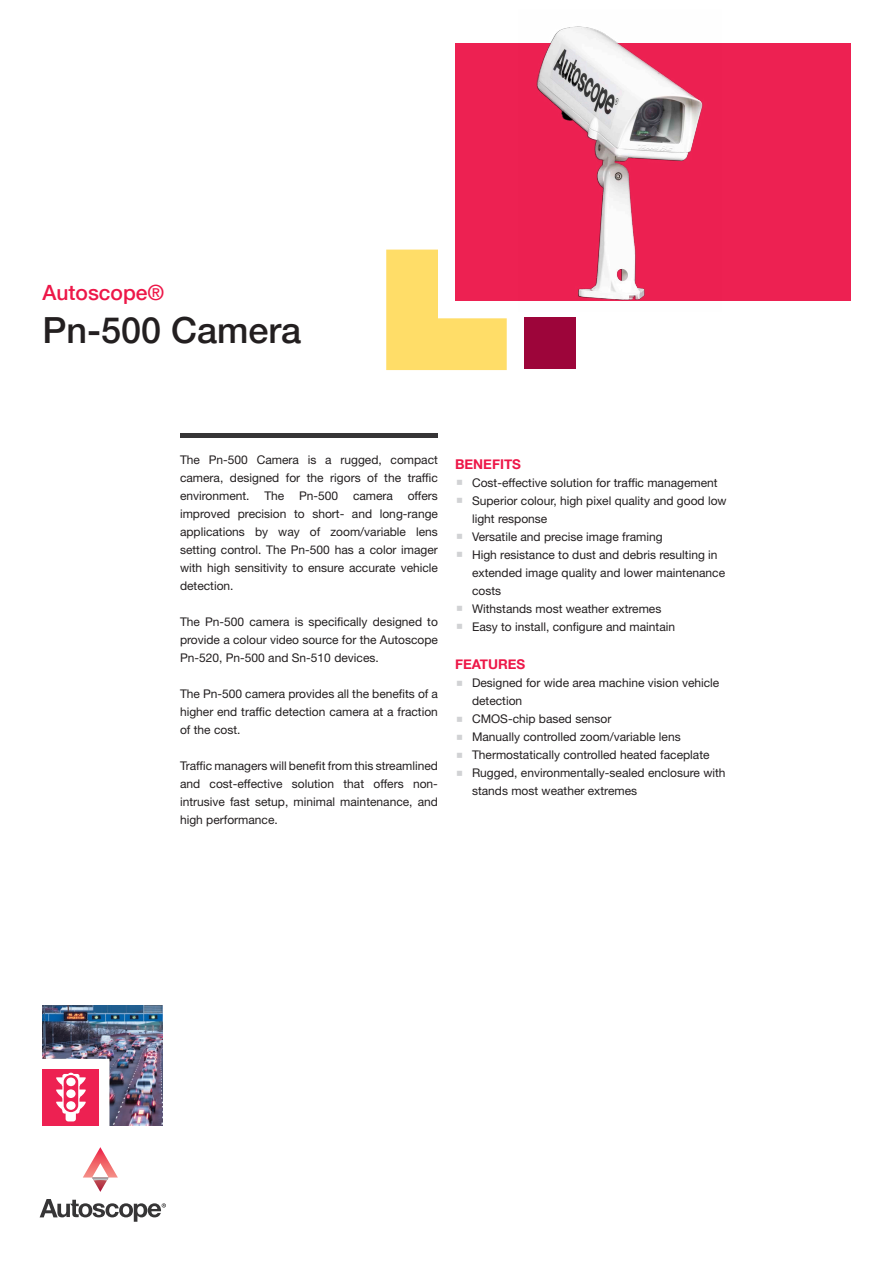
<style>
.page{position:relative;width:893px;height:1263px;background:#fff}
.page>*{position:absolute;margin:0;border:0;box-sizing:border-box;transform-origin:0 0}
.t1{font:500 36px "Helvetica Neue LT";color:#231f20}
.t2{font:500 21px "Helvetica Neue LT";color:#ed1748}
.Red_Subheads{font:700 13.5px "Helvetica Neue";color:#ed1748}
.Paragraph{font:12px/18px "Helvetica Neue LT Std";color:#231f20;text-align:justify}
</style>
<div class="page">
<img style="left:43px;top:1006px;width:119px;height:119px">
<div style="left:524px;top:317px;width:51px;height:52px;background:#9d053a"></div>
<div style="left:455px;top:43px;width:395px;height:257px;background:#ed2152"></div>
<hr style="left:180px;top:434px;width:258px;height:4px;background:#363536">
<svg style="left:83px;top:1147px;width:35px;height:45px"></svg>
<img style="left:92px;top:1177px;width:17px;height:3px">
<svg style="left:40px;top:1199px;width:126px;height:23px"></svg>
<svg style="left:386px;top:250px;width:121px;height:120px"></svg>
<div style="left:43px;top:1069px;width:56px;height:56px;background:#ed2152"></div>
<svg style="left:56px;top:1073px;width:30px;height:48px"></svg>
<img style="left:518px;top:26px;width:203px;height:275px">
<p class="t2" style="left:43px;top:280px;width:123px">Autoscope®</p>
<p class="t1" style="left:43px;top:309px;width:260px">Pn-500 Camera</p>
<p class="Paragraph" style="left:180px;top:450px;width:259px">The Pn-500 Camera is a rugged, compact camera, designed for the rigors of the traffic environment. The Pn-500 camera offers improved precision to short- and long-range applications by way of zoom/variable lens setting control. The Pn-500 has a color imager with high sensitivity to ensure accurate vehicle detection.</p>
<p class="Paragraph" style="left:180px;top:612px;width:259px">The Pn-500 camera is specifically designed to provide a colour video source for the Autoscope Pn-520, Pn-500 and Sn-510 devices.</p>
<p class="Paragraph" style="left:180px;top:684px;width:259px">The Pn-500 camera provides all the benefits of a higher end traffic detection camera at a fraction of the cost.</p>
<p class="Paragraph" style="left:180px;top:756px;width:259px">Traffic managers will benefit from this streamlined and cost-effective solution that offers non&shy;intrusive fast setup, minimal maintenance, and high performance.</p>
<p class="Red_Subheads" style="left:455px;top:453px;width:68px">BENEFITS</p>
<p class="Paragraph" style="left:472px;top:473px;width:247px">Cost-effective solution for traffic management</p>
<p class="Paragraph" style="left:472px;top:491px;width:256px">Superior colour, high pixel quality and good low light response</p>
<p class="Paragraph" style="left:472px;top:527px;width:192px">Versatile and precise image framing</p>
<p class="Paragraph" style="left:472px;top:545px;width:255px;text-align:left">High resistance to dust and debris resulting in extended image quality and lower maintenance costs</p>
<p class="Paragraph" style="left:472px;top:599px;width:191px">Withstands most weather extremes</p>
<p class="Paragraph" style="left:472px;top:617px;width:205px">Easy to install, configure and maintain</p>
<p class="Red_Subheads" style="left:455px;top:654px;width:72px">FEATURES</p>
<p class="Paragraph" style="left:472px;top:674px;width:249px">Designed for wide area machine vision vehicle detection</p>
<p class="Paragraph" style="left:472px;top:710px;width:141px">CMOS-chip based sensor</p>
<p class="Paragraph" style="left:472px;top:728px;width:210px">Manually controlled zoom/variable lens</p>
<p class="Paragraph" style="left:472px;top:746px;width:239px">Thermostatically controlled heated faceplate</p>
<p class="Paragraph" style="left:472px;top:764px;width:255px">Rugged, environmentally-sealed enclosure with stands most weather extremes</p>
</div>
